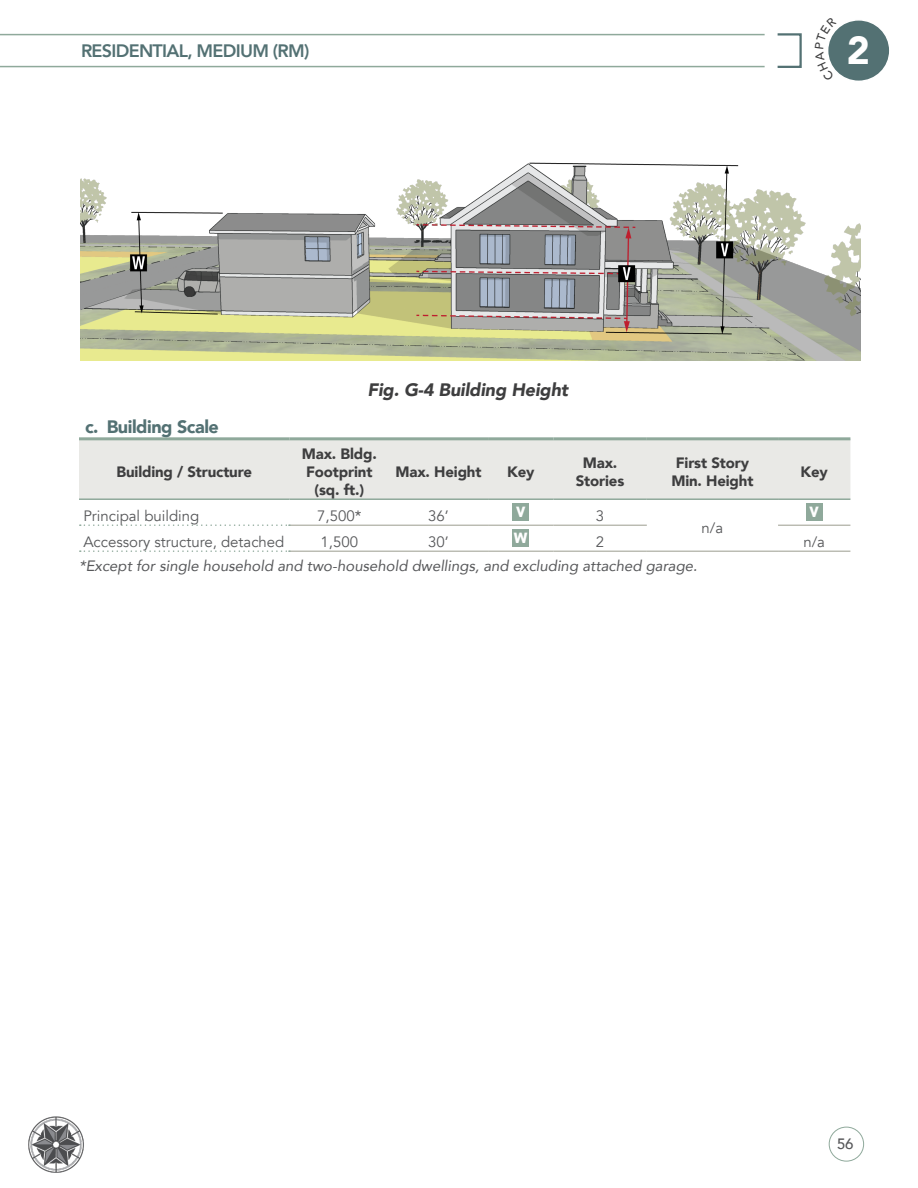
<style>
.page{position:relative;width:918px;height:1188px;background:#fff}
.page>*{position:absolute;margin:0;border:0;box-sizing:border-box;transform-origin:0 0}
.t1{font:900 39px "Avenir";color:#fff}
.t2{font:800 18px "Avenir";color:#537173}
.t3{font:italic 900 18px "Avenir";letter-spacing:-.01em;color:#3e3e3f}
.t4{font:900 18px "Avenir";letter-spacing:-.025em;color:#537173}
.t5{font:900 15px/18px "Avenir";letter-spacing:-.01em;color:#3e3e3f;text-align:center}
.t6{font:italic 15px "Avenir";color:#57585a}
.t7{font:15px "Avenir";color:#57585a}
.t8{font:800 15px "DIN2014";color:#fff}
.t9{font:500 15px "Avenir";color:#57585a}
</style>
<div class="page">
<hr style="left:0;top:34px;width:1px;height:33px;background:#8fa99b">
<hr style="left:0;top:34px;width:765px;height:1px;background:#8fa99b">
<hr style="left:0;top:66px;width:765px;height:1px;background:#8fa99b">
<img style="left:28px;top:1116px;width:56px;height:57px">
<div style="left:828px;top:20px;width:62px;height:61px;background:#537173;border-radius:50%"></div>
<div style="left:827px;top:19px;width:64px;height:63px;border:2px solid #fff;border-radius:50%"></div>
<div style="left:829px;top:1127px;width:35px;height:35px;border:1px solid #8fa99b;border-radius:50%"></div>
<div style="left:776px;top:33px;width:26px;height:35px;border:2px solid #537173"></div>
<img style="left:80px;top:162px;width:781px;height:198px">
<div style="left:79px;top:440px;width:771px;height:58px;background:#e9e9e6"></div>
<hr style="left:79px;top:437px;width:211px;height:3px;background:#8fa99b">
<hr style="left:290px;top:437px;width:99px;height:3px;background:#8fa99b">
<hr style="left:389px;top:437px;width:99px;height:3px;background:#8fa99b">
<hr style="left:488px;top:437px;width:65px;height:3px;background:#8fa99b">
<hr style="left:553px;top:437px;width:94px;height:3px;background:#8fa99b">
<hr style="left:647px;top:437px;width:131px;height:3px;background:#8fa99b">
<hr style="left:778px;top:437px;width:72px;height:3px;background:#8fa99b">
<hr style="left:290px;top:498px;width:99px;height:2px;background:#8fa99b">
<hr style="left:389px;top:498px;width:99px;height:2px;background:#8fa99b">
<hr style="left:488px;top:498px;width:65px;height:2px;background:#8fa99b">
<hr style="left:553px;top:498px;width:94px;height:2px;background:#8fa99b">
<hr style="left:647px;top:498px;width:131px;height:2px;background:#8fa99b">
<hr style="left:778px;top:498px;width:72px;height:2px;background:#8fa99b">
<hr style="left:290px;top:525px;width:99px;height:1px;background:#a6a79b">
<hr style="left:389px;top:525px;width:99px;height:1px;background:#a6a79b">
<hr style="left:488px;top:525px;width:65px;height:1px;background:#a6a79b">
<hr style="left:553px;top:525px;width:94px;height:1px;background:#a6a79b">
<hr style="left:778px;top:525px;width:72px;height:1px;background:#a6a79b">
<hr style="left:290px;top:551px;width:99px;height:1px;background:#a6a79b">
<hr style="left:389px;top:551px;width:99px;height:1px;background:#a6a79b">
<hr style="left:488px;top:551px;width:65px;height:1px;background:#a6a79b">
<hr style="left:553px;top:551px;width:94px;height:1px;background:#a6a79b">
<hr style="left:778px;top:551px;width:72px;height:1px;background:#a6a79b">
<hr style="left:79px;top:498px;width:211px;height:2px;background:#8fa99b">
<svg style="left:80px;top:524px;width:210px;height:2px"></svg>
<svg style="left:80px;top:550px;width:210px;height:2px"></svg>
<hr style="left:647px;top:551px;width:131px;height:1px;background:#a6a79b">
<div style="left:512px;top:504px;width:17px;height:17px;background:#8fa99b"></div>
<div style="left:806px;top:504px;width:17px;height:17px;background:#8fa99b"></div>
<div style="left:512px;top:530px;width:17px;height:17px;background:#8fa99b"></div>
<svg style="left:827px;top:28px;width:10px;height:45px"></svg>
<p class="t2" style="left:81px;top:37px;width:11px">RESIDENTIAL</p>
<p class="t2" style="left:187px;top:37px;width:37px">, MEDIUM</p>
<p class="t2" style="left:273px;top:37px;width:38px">(RM)</p>
<h1 class="t1" style="left:847px;top:17px;width:25px">2</h1>
<p class="t4" style="left:85px;top:411px;width:135px">c. Building Scale</p>
<p class="t5" style="left:117px;top:462px;width:137px">Building / Structure</p>
<p class="t3" style="left:368px;top:375px;width:202px">Fig. G-4 Building Height</p>
<p class="t5" style="left:302px;top:444px;width:77px">Max. Bldg.<br>Footprint (sq. ft.)</p>
<p class="t5" style="left:396px;top:462px;width:87px">Max. Height</p>
<p class="t5" style="left:507px;top:462px;width:29px">Key</p>
<p class="t5" style="left:576px;top:453px;width:50px">Max.<br>Stories</p>
<p class="t5" style="left:671px;top:453px;width:84px;text-align:left">First Story<br>Min. Height</p>
<p class="t5" style="left:801px;top:462px;width:29px">Key</p>
<p class="t7" style="left:83px;top:507px;width:118px">Principal building</p>
<p class="t7" style="left:317px;top:507px;width:46px">7,500*</p>
<p class="t7" style="left:428px;top:507px;width:22px">36’</p>
<p class="t8" style="left:516px;top:502px;width:11px">V</p>
<p class="t7" style="left:596px;top:507px;width:10px">3</p>
<p class="t8" style="left:810px;top:502px;width:11px">V</p>
<p class="t7" style="left:702px;top:519px;width:23px">n/a</p>
<p class="t7" style="left:83px;top:533px;width:203px">Accessory structure, detached</p>
<p class="t7" style="left:321px;top:533px;width:39px">1,500</p>
<p class="t7" style="left:428px;top:533px;width:22px">30’</p>
<p class="t8" style="left:514px;top:528px;width:15px">W</p>
<p class="t7" style="left:596px;top:533px;width:10px">2</p>
<p class="t7" style="left:803px;top:533px;width:23px">n/a</p>
<p class="t6" style="left:79px;top:556px;width:620px">*Except for single household and two-household dwellings, and excluding attached garage.</p>
<p class="t9" style="left:837px;top:1131px;width:18px">56</p>
</div>
